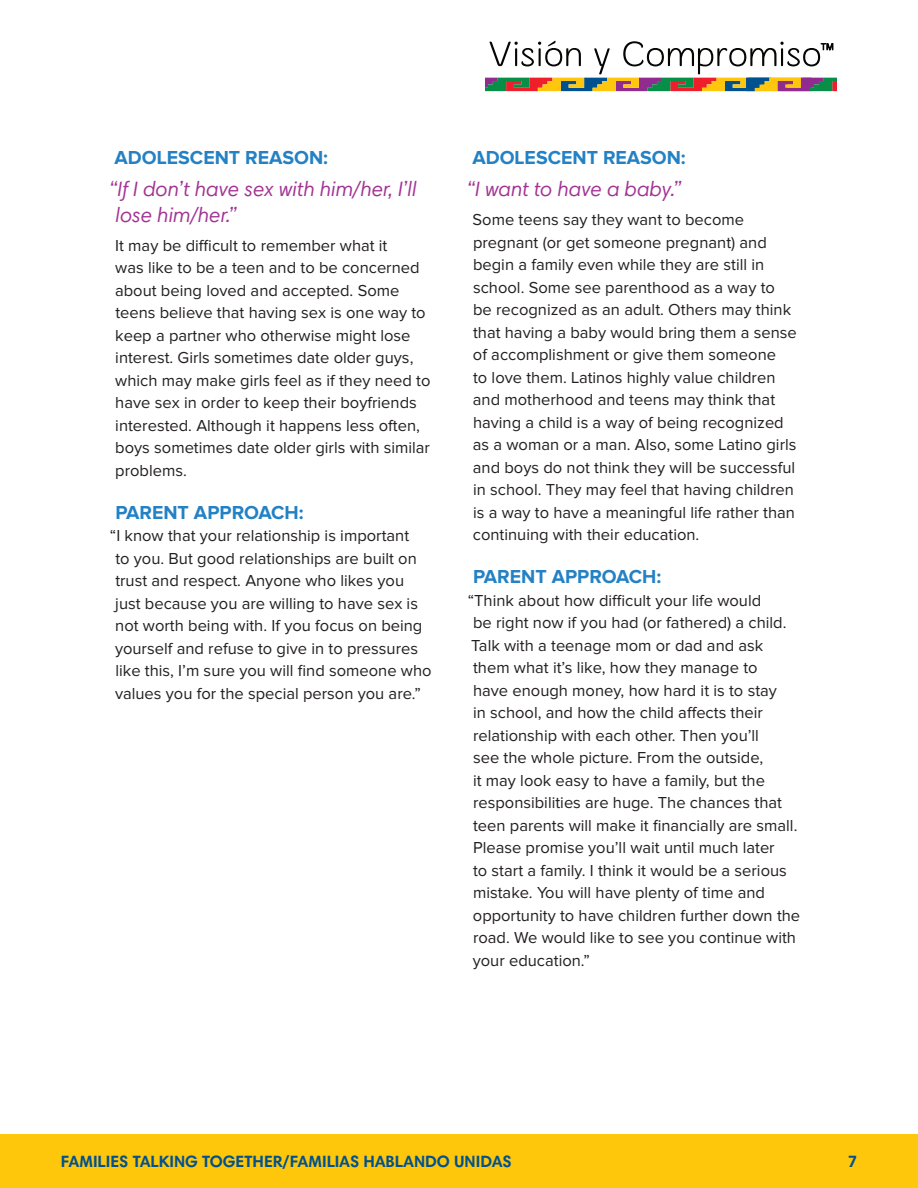
<style>
.page{position:relative;width:918px;height:1188px;background:#fff}
.page>*{position:absolute;margin:0;border:0;box-sizing:border-box;transform-origin:0 0}
.t1{font:italic 21px/25.5px "Harmonia Sans Std";color:#a23393}
.Attachment_h3{font:700 19.5px "Proxima Nova";color:#2381c4}
.t2{font:16.5px/22.5px "Proxima Nova";color:#231f20}
.t3{font:700 16.5px "Harmonia Sans Std";color:#005190}
</style>
<div class="page">
<svg style="left:485px;top:41px;width:352px;height:50px"></svg>
<div style="left:0;top:1134px;width:918px;height:54px;background:#fec70c"></div>
<p class="Attachment_h3" style="left:115px;top:146px;width:215px">ADOLESCENT REASON:</p>
<p class="t1" style="left:115px;top:176px;width:303px;text-indent:-6px">“If I don’t have sex with him/her, I’ll lose him/her.”</p>
<p class="t2" style="left:115px;top:235px;width:317px">It may be difficult to remember what it<br>was like to be a teen and to be concerned about being loved and accepted. Some teens believe that having sex is one way to keep a partner who otherwise might lose interest. Girls sometimes date older guys, which may make girls feel as if they need to have sex in order to keep their boyfriends interested. Although it happens less often, boys sometimes date older girls with similar problems.</p>
<p class="Attachment_h3" style="left:115px;top:501px;width:190px">PARENT APPROACH:</p>
<p class="t2" style="left:115px;top:525px;width:318px;text-indent:-5px">“I know that your relationship is important<br>to you. But good relationships are built on trust and respect. Anyone who likes you just because you are willing to have sex is not worth being with. If you focus on being yourself and refuse to give in to pressures like this, I’m sure you will find someone who values you for the special person you are.”</p>
<p class="Attachment_h3" style="left:472px;top:146px;width:215px">ADOLESCENT REASON:</p>
<p class="t1" style="left:466px;top:176px;width:217px">“I want to have a baby.”</p>
<p class="t2" style="left:473px;top:209px;width:326px">Some teens say they want to become pregnant (or get someone pregnant) and begin a family even while they are still in school. Some see parenthood as a way to be recognized as an adult. Others may think that having a baby would bring them a sense of accomplishment or give them someone<br>to love them. Latinos highly value children and motherhood and teens may think that having a child is a way of being recognized as a woman or a man. Also, some Latino girls and boys do not think they will be successful in school. They may feel that having children is a way to have a meaningful life rather than continuing with their education.</p>
<p class="Attachment_h3" style="left:473px;top:566px;width:190px">PARENT APPROACH:</p>
<p class="t2" style="left:468px;top:589px;width:334px">“Think about how difficult your life would<br>be right now if you had (or fathered) a child.<br>Talk with a teenage mom or dad and ask them what it’s like, how they manage to<br>have enough money, how hard it is to stay<br>in school, and how the child affects their relationship with each other. Then you’ll<br>see the whole picture. From the outside,<br>it may look easy to have a family, but the responsibilities are huge. The chances that teen parents will make it financially are small.<br>Please promise you’ll wait until much later<br>to start a family. I think it would be a serious mistake. You will have plenty of time and opportunity to have children further down the road. We would like to see you continue with your education.”</p>
<p class="t3" style="left:61px;top:1151px;width:453px">FAMILIES TALKING TOGETHER/FAMILIAS HABLANDO UNIDAS</p>
<p class="t3" style="left:848px;top:1151px;width:11px">7</p>
</div>
